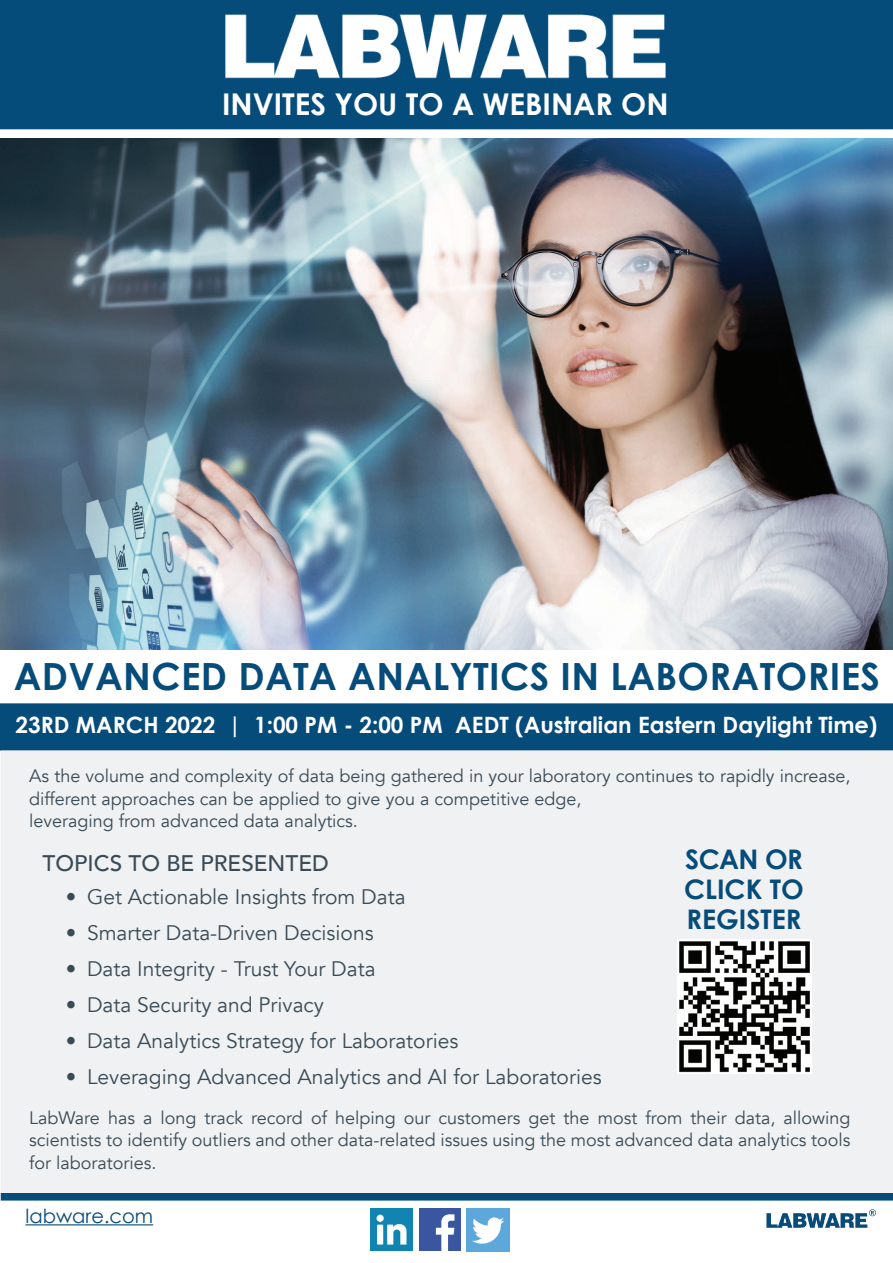
<style>
.page{position:relative;width:893px;height:1263px;background:#fff}
.page>*{position:absolute;margin:0;border:0;box-sizing:border-box;transform-origin:0 0}
.t1{font:700 37.5px "Century Gothic";letter-spacing:.01em;color:#064c7b}
.t2{font:700 30px "Century Gothic";color:#fff}
.t3{font:700 27px/30px "Century Gothic";color:#064c7b;text-align:justify}
.t4{font:700 22.5px "Century Gothic";color:#fff}
.t5{font:500 22.5px "Avenir";color:#394b57}
.t6{font:21px "Avenir";color:#394b57}
.t7{font:19.5px "Century Gothic";color:#064c7b}
.t8{font:18px/22.5px "Avenir";color:#394b57}
</style>
<div class="page">
<div style="left:0;top:704px;width:893px;height:46px;background:#064c7b"></div>
<div style="left:0;top:703px;width:893px;height:48px;border:2px solid #064c7b"></div>
<img style="left:766px;top:1209px;width:110px;height:19px">
<hr style="left:26px;top:1224px;width:127px;height:1px;background:#064c7b">
<img style="left:419px;top:1209px;width:41px;height:41px">
<img style="left:466px;top:1208px;width:43px;height:43px">
<img style="left:371px;top:1208px;width:42px;height:43px">
<img style="left:0;top:139px;width:893px;height:510px">
<div style="left:0;top:0;width:893px;height:129px;background:#064c7b"></div>
<img style="left:213px;top:0;width:455px;height:92px">
<div style="left:0;top:750px;width:893px;height:447px;background:#f0f1f2"></div>
<div style="left:676px;top:831px;width:136px;height:133px;background:#f0f1f2"></div>
<img style="left:677px;top:939px;width:134px;height:134px">
<div style="left:1px;top:1193px;width:892px;height:7px;background:#064c7b"></div>
<h2 class="t2" style="left:222px;top:81px;width:448px">INVITES YOU TO A WEBINAR ON</h2>
<h1 class="t1" style="left:14px;top:648px;width:868px">ADVANCED DATA ANALYTICS IN LABORATORIES</h1>
<p class="t4" style="left:16px;top:708px;width:863px">23RD MARCH 2022 | 1:00 PM - 2:00 PM AEDT (Australian Eastern Daylight Time)</p>
<p class="t8" style="left:29px;top:765px;width:823px">As the volume and complexity of data being gathered in your laboratory continues to rapidly increase, different approaches can be applied to give you a competitive edge,<br>leveraging from advanced data analytics.</p>
<h3 class="t3" style="left:684px;top:843px;width:121px">SCAN OR CLICK TO REGISTER</h3>
<p class="t5" style="left:43px;top:844px;width:288px">TOPICS TO BE PRESENTED</p>
<p class="t6" style="left:66px;top:884px;width:341px">• Get Actionable Insights from Data</p>
<p class="t6" style="left:66px;top:920px;width:309px">• Smarter Data-Driven Decisions</p>
<p class="t6" style="left:66px;top:956px;width:311px">• Data Integrity - Trust Your Data</p>
<p class="t6" style="left:66px;top:992px;width:260px">• Data Security and Privacy</p>
<p class="t6" style="left:66px;top:1028px;width:394px">• Data Analytics Strategy for Laboratories</p>
<p class="t6" style="left:66px;top:1064px;width:537px">• Leveraging Advanced Analytics and AI for Laboratories</p>
<p class="t8" style="left:29px;top:1106px;width:823px;text-align:justify">LabWare has a long track record of helping our customers get the most from their data, allowing scientists to identify outliers and other data-related issues using the most advanced data analytics tools for laboratories.</p>
<p class="t7" style="left:26px;top:1202px;width:129px">labware.com</p>
</div>
